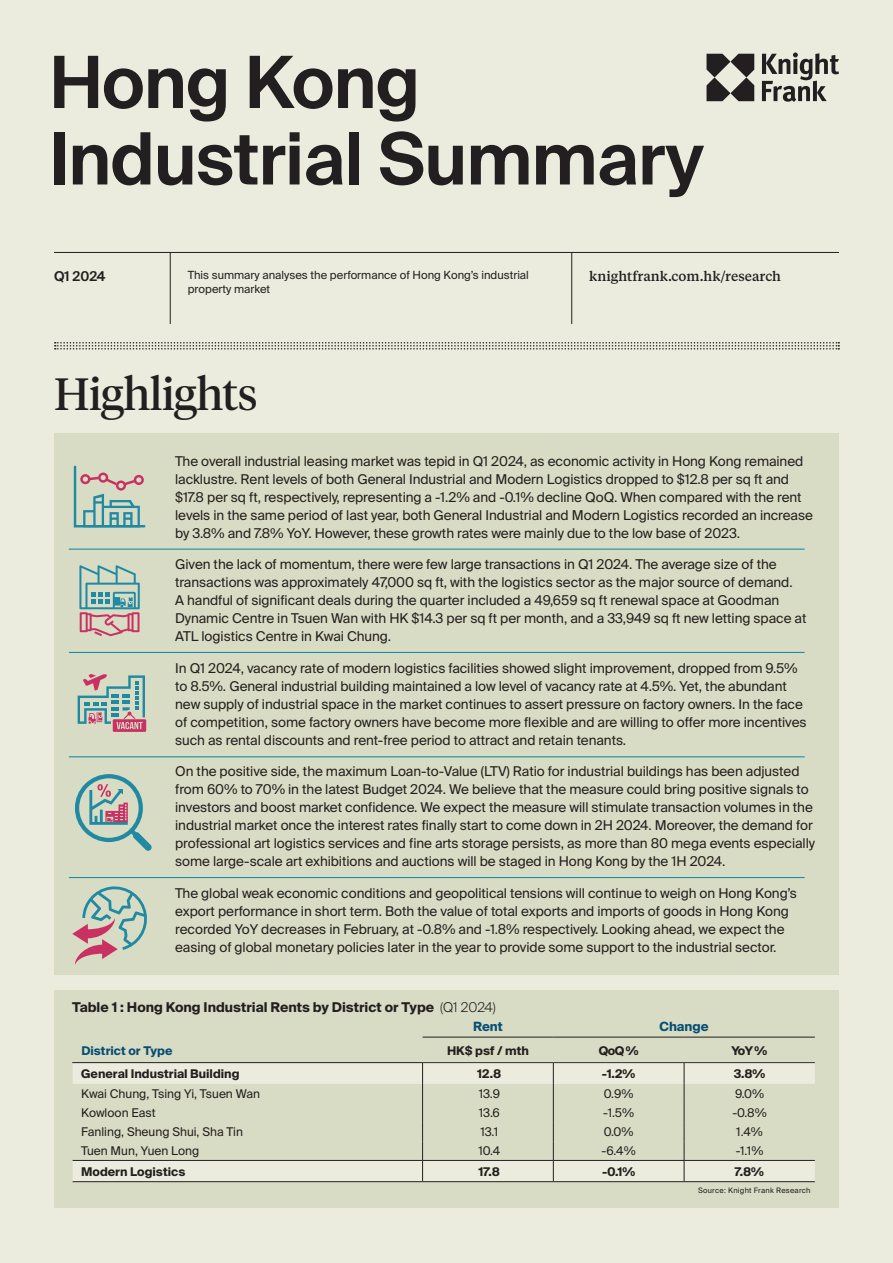
<style>
.page{position:relative;width:893px;height:1263px;background:#ebecdd}
.page>*{position:absolute;margin:0;border:0;box-sizing:border-box;transform-origin:0 0}
.t1{font:600 72px/76.5px "Suisse Intl";letter-spacing:-.01em;color:#231f20}
.t2{font:45px "Tiempos Headline";letter-spacing:-.01em;color:#231f20}
.t3{font:13.5px/18px "Suisse Intl";letter-spacing:-.005em;color:#231f20}
.t4{font:700 13.5px "Suisse Intl";color:#231f20}
.t5{font:500 13.5px "Tiempos Text";color:#231f20}
.t6{font:600 13.5px "Suisse Intl";color:#231f20}
.t7{font:700 12.75px "Suisse Intl";color:#064e73}
.t8{font:12px "Suisse Intl";color:#231f20}
.t9{font:700 12px "Suisse Intl";color:#231f20}
.t10{font:700 12px "Suisse Intl";color:#064e73}
.t11{font:11.25px/13.5px "Suisse Intl";color:#231f20}
.t12{font:7.5px "Suisse Intl";letter-spacing:.03em;color:#231f20}
.s1{font-weight:300}
</style>
<div class="page">
<div style="left:54px;top:434px;width:785px;height:541px;background:#d9dcc4"></div>
<svg style="left:706px;top:54px;width:48px;height:47px"></svg>
<svg style="left:762px;top:53px;width:77px;height:49px"></svg>
<hr style="left:54px;top:252px;width:785px;height:1px;background:#231f20">
<hr style="left:170px;top:252px;width:1px;height:72px;background:#231f20">
<hr style="left:571px;top:252px;width:1px;height:72px;background:#231f20">
<div style="left:54px;top:990px;width:785px;height:217px;background:#d9dcc4"></div>
<svg style="left:73px;top:1063px;width:742px;height:118px"></svg>
<svg style="left:422px;top:1063px;width:1px;height:118px"></svg>
<svg style="left:553px;top:1063px;width:1px;height:118px"></svg>
<svg style="left:684px;top:1063px;width:1px;height:118px"></svg>
<hr style="left:423px;top:1037px;width:130px;height:1px;background:#231f20">
<hr style="left:553px;top:1037px;width:131px;height:1px;background:#231f20">
<hr style="left:684px;top:1037px;width:131px;height:1px;background:#231f20">
<hr style="left:72px;top:1062px;width:351px;height:1px;background:#231f20">
<hr style="left:423px;top:1062px;width:130px;height:1px;background:#2c3332">
<hr style="left:553px;top:1062px;width:131px;height:1px;background:#2c3332">
<hr style="left:684px;top:1062px;width:131px;height:1px;background:#2c3332">
<hr style="left:73px;top:1181px;width:350px;height:1px;background:#231f20">
<hr style="left:423px;top:1181px;width:130px;height:1px;background:#231f20">
<hr style="left:553px;top:1181px;width:131px;height:1px;background:#231f20">
<hr style="left:684px;top:1181px;width:131px;height:1px;background:#231f20">
<hr style="left:73px;top:1160px;width:350px;height:1px;background:#231f20">
<hr style="left:423px;top:1160px;width:130px;height:1px;background:#231f20">
<hr style="left:553px;top:1160px;width:131px;height:1px;background:#231f20">
<hr style="left:684px;top:1160px;width:131px;height:1px;background:#231f20">
<svg style="left:55px;top:342px;width:784px;height:8px"></svg>
<hr style="left:69px;top:549px;width:736px;height:1px;background:#118ba4">
<hr style="left:69px;top:652px;width:736px;height:1px;background:#118ba4">
<hr style="left:69px;top:756px;width:736px;height:1px;background:#118ba4">
<hr style="left:69px;top:877px;width:736px;height:1px;background:#118ba4">
<svg style="left:74px;top:466px;width:71px;height:61px"></svg>
<svg style="left:79px;top:565px;width:61px;height:71px"></svg>
<svg style="left:72px;top:886px;width:75px;height:79px"></svg>
<svg style="left:78px;top:674px;width:68px;height:58px"></svg>
<svg style="left:75px;top:774px;width:77px;height:77px"></svg>
<h1 class="t1" style="left:50px;top:45px;width:656px">Hong Kong<br>Industrial Summary</h1>
<p class="t6" style="left:54px;top:269px;width:53px">Q1 2024</p>
<p class="t11" style="left:188px;top:268px;width:343px">This summary analyses the performance of Hong Kong’s industrial property market</p>
<h2 class="t2" style="left:54px;top:363px;width:205px">Highlights</h2>
<p class="t5" style="left:589px;top:267px;width:193px">knightfrank.com.hk/research</p>
<p class="t3" style="left:175px;top:452px;width:639px">The overall industrial leasing market was tepid in Q1 2024, as economic activity in Hong Kong remained lacklustre. Rent levels of both General Industrial and Modern Logistics dropped to $12.8 per sq ft and $17.8 per sq ft, respectively, representing a -1.2% and -0.1% decline QoQ. When compared with the rent levels in the same period of last year, both General Industrial and Modern Logistics recorded an increase by 3.8% and 7.8% YoY. However, these growth rates were mainly due to the low base of 2023.</p>
<p class="t3" style="left:175px;top:556px;width:633px">Given the lack of momentum, there were few large transactions in Q1 2024. The average size of the transactions was approximately 47,000 sq ft, with the logistics sector as the major source of demand.<br>A handful of significant deals during the quarter included a 49,659 sq ft renewal space at Goodman Dynamic Centre in Tsuen Wan with HK $14.3 per sq ft per month, and a 33,949 sq ft new letting space at ATL logistics Centre in Kwai Chung.</p>
<p class="t3" style="left:175px;top:659px;width:633px">In Q1 2024, vacancy rate of modern logistics facilities showed slight improvement, dropped from 9.5% to 8.5%. General industrial building maintained a low level of vacancy rate at 4.5%. Yet, the abundant new supply of industrial space in the market continues to assert pressure on factory owners. In the face of competition, some factory owners have become more flexible and are willing to offer more incentives such as rental discounts and rent-free period to attract and retain tenants.</p>
<p class="t3" style="left:175px;top:763px;width:641px">On the positive side, the maximum Loan-to-Value (LTV) Ratio for industrial buildings has been adjusted from 60% to 70% in the latest Budget 2024. We believe that the measure could bring positive signals to investors and boost market confidence. We expect the measure will stimulate transaction volumes in the industrial market once the interest rates finally start to come down in 2H 2024. Moreover, the demand for professional art logistics services and fine arts storage persists, as more than 80 mega events especially some large-scale art exhibitions and auctions will be staged in Hong Kong by the 1H 2024.</p>
<p class="t3" style="left:175px;top:884px;width:623px">The global weak economic conditions and geopolitical tensions will continue to weigh on Hong Kong’s export performance in short term. Both the value of total exports and imports of goods in Hong Kong recorded YoY decreases in February, at -0.8% and -1.8% respectively. Looking ahead, we expect the easing of global monetary policies later in the year to provide some support to the industrial sector.</p>
<p class="t4" style="left:72px;top:999px;width:425px">Table 1 : Hong Kong Industrial Rents by District or Type <span class="s1">(Q1 2024)</span></p>
<p class="t7" style="left:473px;top:1019px;width:31px">Rent</p>
<p class="t7" style="left:659px;top:1019px;width:51px">Change</p>
<p class="t10" style="left:82px;top:1043px;width:92px">District or Type</p>
<p class="t9" style="left:447px;top:1043px;width:83px">HK$ psf / mth</p>
<p class="t9" style="left:599px;top:1043px;width:41px">QoQ %</p>
<p class="t9" style="left:731px;top:1043px;width:37px">YoY %</p>
<p class="t9" style="left:81px;top:1067px;width:160px">General Industrial Building</p>
<p class="t9" style="left:477px;top:1067px;width:26px">12.8</p>
<p class="t9" style="left:602px;top:1067px;width:35px">-1.2%</p>
<p class="t9" style="left:734px;top:1067px;width:33px">3.8%</p>
<p class="t8" style="left:81px;top:1087px;width:180px">Kwai Chung, Tsing Yi, Tsuen Wan</p>
<p class="t8" style="left:479px;top:1087px;width:23px">13.9</p>
<p class="t8" style="left:604px;top:1087px;width:31px">0.9%</p>
<p class="t8" style="left:735px;top:1087px;width:31px">9.0%</p>
<p class="t8" style="left:81px;top:1106px;width:76px">Kowloon East</p>
<p class="t8" style="left:479px;top:1106px;width:23px">13.6</p>
<p class="t8" style="left:603px;top:1106px;width:32px">-1.5%</p>
<p class="t8" style="left:732px;top:1106px;width:36px">-0.8%</p>
<p class="t8" style="left:81px;top:1125px;width:163px">Fanling, Sheung Shui, Sha Tin</p>
<p class="t8" style="left:480px;top:1125px;width:19px">13.1</p>
<p class="t8" style="left:604px;top:1125px;width:31px">0.0%</p>
<p class="t8" style="left:736px;top:1125px;width:28px">1.4%</p>
<p class="t8" style="left:81px;top:1144px;width:120px">Tuen Mun, Yuen Long</p>
<p class="t8" style="left:478px;top:1144px;width:23px">10.4</p>
<p class="t8" style="left:602px;top:1144px;width:36px">-6.4%</p>
<p class="t8" style="left:736px;top:1144px;width:29px">-1.1%</p>
<p class="t9" style="left:81px;top:1164px;width:106px">Modern Logistics</p>
<p class="t9" style="left:478px;top:1164px;width:23px">17.8</p>
<p class="t9" style="left:602px;top:1164px;width:35px">-0.1%</p>
<p class="t9" style="left:735px;top:1164px;width:31px">7.8%</p>
<p class="t12" style="left:698px;top:1186px;width:114px">Source: Knight Frank Research</p>
</div>
